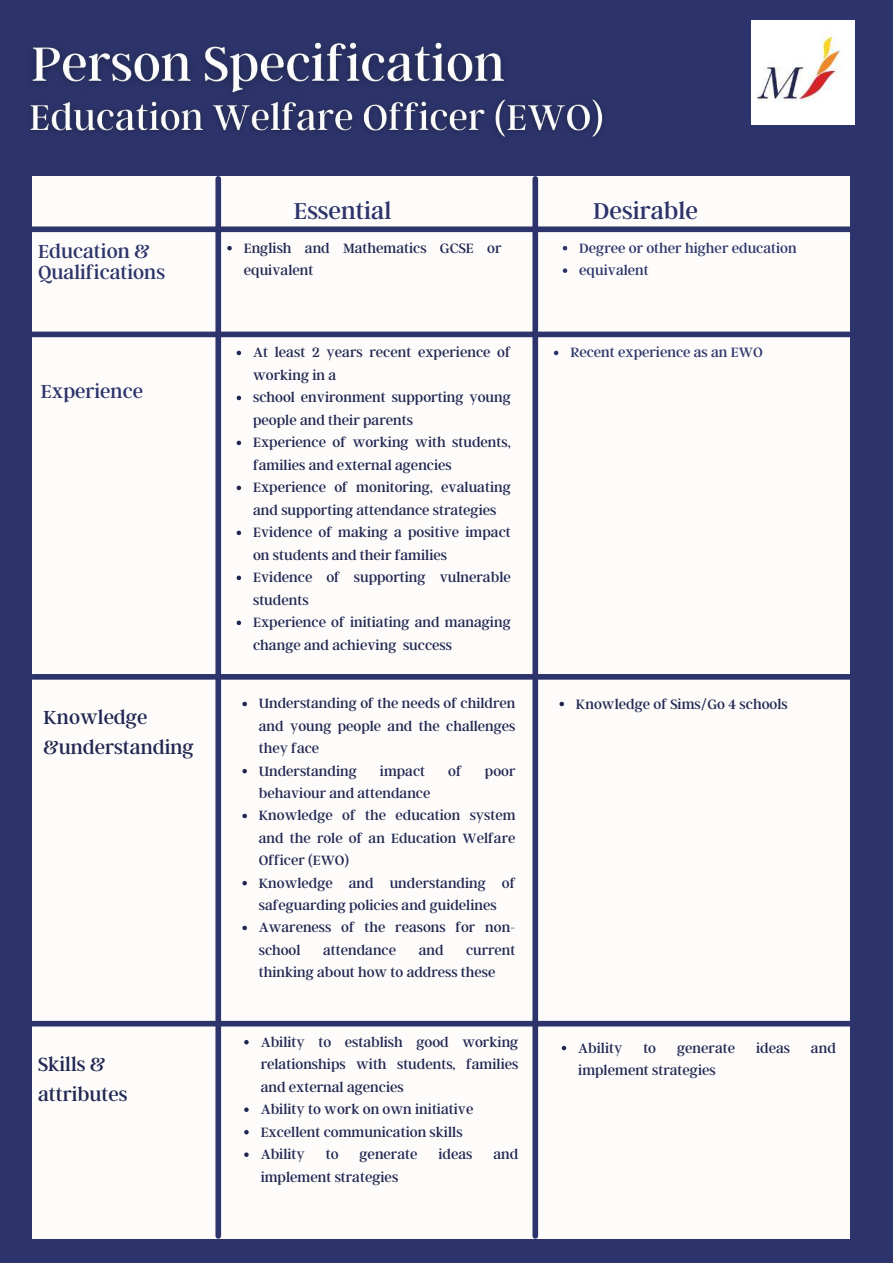
<style>
.page{position:relative;width:893px;height:1264px;background:#fff}
.page>*{position:absolute;margin:0;border:0;box-sizing:border-box;transform-origin:0 0}
.t1{font:25.5px "Argent CF";color:#2c346b}
.t2{font:21px/30.3px "Argent CF";color:#222752}
.t3{font:21px/21.3px "Argent CF";color:#2c346b}
.t4{font:15px/22.5px "Argent CF";color:#222752}
.t5{font:15px/22.5px "Argent CF";color:#2c346b}
.t6{font:14.85px/22.4px "Argent CF";color:#222752}
</style>
<div class="page">
<div style="left:0;top:0;width:892px;height:1262px;background:#2c346b"></div>
<img style="left:751px;top:21px;width:103px;height:103px">
<div style="left:33px;top:176px;width:817px;height:1062px;background:#fdfcfa"></div>
<div style="left:215px;top:179px;width:6px;height:1056px;background:#2c346b"></div>
<div style="left:26px;top:226px;width:831px;height:6px;background:#2c346b"></div>
<div style="left:532px;top:179px;width:6px;height:1056px;background:#2c346b"></div>
<img style="left:32px;top:42px;width:473px;height:48px">
<img style="left:29px;top:90px;width:575px;height:47px">
<div style="left:26px;top:331px;width:864px;height:6px;background:#2c346b"></div>
<svg style="left:227px;top:246px;width:5px;height:4px"></svg>
<div style="left:14px;top:1020px;width:864px;height:6px;background:#2c346b"></div>
<svg style="left:242px;top:701px;width:5px;height:5px"></svg>
<svg style="left:242px;top:769px;width:5px;height:4px"></svg>
<svg style="left:242px;top:813px;width:5px;height:5px"></svg>
<svg style="left:242px;top:880px;width:5px;height:5px"></svg>
<svg style="left:242px;top:925px;width:5px;height:5px"></svg>
<div style="left:33px;top:674px;width:859px;height:5px;background:#2c346b"></div>
<svg style="left:236px;top:351px;width:5px;height:4px"></svg>
<svg style="left:236px;top:396px;width:5px;height:4px"></svg>
<svg style="left:236px;top:440px;width:5px;height:5px"></svg>
<svg style="left:236px;top:485px;width:5px;height:5px"></svg>
<svg style="left:236px;top:530px;width:5px;height:5px"></svg>
<svg style="left:236px;top:575px;width:5px;height:5px"></svg>
<svg style="left:236px;top:620px;width:5px;height:5px"></svg>
<svg style="left:554px;top:351px;width:4px;height:4px"></svg>
<svg style="left:562px;top:246px;width:5px;height:4px"></svg>
<svg style="left:562px;top:268px;width:5px;height:5px"></svg>
<svg style="left:244px;top:1040px;width:5px;height:4px"></svg>
<svg style="left:244px;top:1107px;width:5px;height:4px"></svg>
<svg style="left:244px;top:1130px;width:5px;height:4px"></svg>
<svg style="left:244px;top:1152px;width:5px;height:4px"></svg>
<svg style="left:559px;top:701px;width:5px;height:5px"></svg>
<svg style="left:561px;top:1045px;width:5px;height:5px"></svg>
<h2 class="t3" style="left:38px;top:239px;width:129px">Education &amp;<br>Qualifications</h2>
<h2 class="t3" style="left:41px;top:380px;width:104px">Experience</h2>
<h1 class="t1" style="left:294px;top:194px;width:99px">Essential</h1>
<h1 class="t1" style="left:593px;top:194px;width:106px">Desirable</h1>
<p class="t4" style="left:244px;top:236px;width:259px">English and Mathematics GCSE or equivalent</p>
<p class="t5" style="left:579px;top:236px;width:219px">Degree or other higher education equivalent</p>
<p class="t4" style="left:253px;top:340px;width:259px">At least 2 years recent experience of working in a<br>school environment supporting young people and their parents<br>Experience of working with students, families and external agencies<br>Experience of monitoring, evaluating and supporting attendance strategies<br>Evidence of making a positive impact on students and their families<br>Evidence of supporting vulnerable students<br>Experience of initiating and managing change and achieving success</p>
<p class="t5" style="left:570px;top:340px;width:194px">Recent experience as an EWO</p>
<h2 class="t2" style="left:44px;top:700px;width:152px">Knowledge &amp;understanding</h2>
<p class="t6" style="left:259px;top:691px;width:258px">Understanding of the needs of children and young people and the challenges they face<br>Understanding</p>
<p class="t6" style="left:380px;top:759px;width:47px">impact</p>
<p class="t6" style="left:448px;top:759px;width:15px">of</p>
<p class="t6" style="left:485px;top:759px;width:32px">poor</p>
<p class="t6" style="left:259px;top:781px;width:258px">behaviour and attendance<br>Knowledge of the education system and the role of an Education Welfare<br>Officer (EWO)<br>Knowledge and understanding of safeguarding policies and guidelines<br>Awareness of the reasons for non&shy;school</p>
<p class="t6" style="left:323px;top:938px;width:74px">attendance</p>
<p class="t6" style="left:418px;top:938px;width:26px">and</p>
<p class="t6" style="left:259px;top:938px;width:258px;text-indent:207px">current thinking about how to address these</p>
<h2 class="t2" style="left:38px;top:1047px;width:91px">Skills &amp; attributes</h2>
<p class="t4" style="left:261px;top:1029px;width:259px">Ability to establish good working relationships with students, families and external agencies<br>Ability to work on own initiative<br>Excellent communication skills<br>Ability</p>
<p class="t4" style="left:326px;top:1142px;width:14px">to</p>
<p class="t4" style="left:359px;top:1142px;width:59px">generate</p>
<p class="t4" style="left:438px;top:1142px;width:36px">ideas</p>
<p class="t4" style="left:493px;top:1142px;width:26px">and</p>
<p class="t4" style="left:261px;top:1164px;width:139px">implement strategies</p>
<p class="t4" style="left:576px;top:691px;width:213px">Knowledge of Sims/Go 4 schools</p>
<p class="t4" style="left:578px;top:1035px;width:46px">Ability</p>
<p class="t4" style="left:643px;top:1035px;width:14px">to</p>
<p class="t4" style="left:677px;top:1035px;width:59px">generate</p>
<p class="t4" style="left:756px;top:1035px;width:36px">ideas</p>
<p class="t4" style="left:810px;top:1035px;width:26px">and</p>
<p class="t4" style="left:578px;top:1058px;width:139px">implement strategies</p>
</div>
